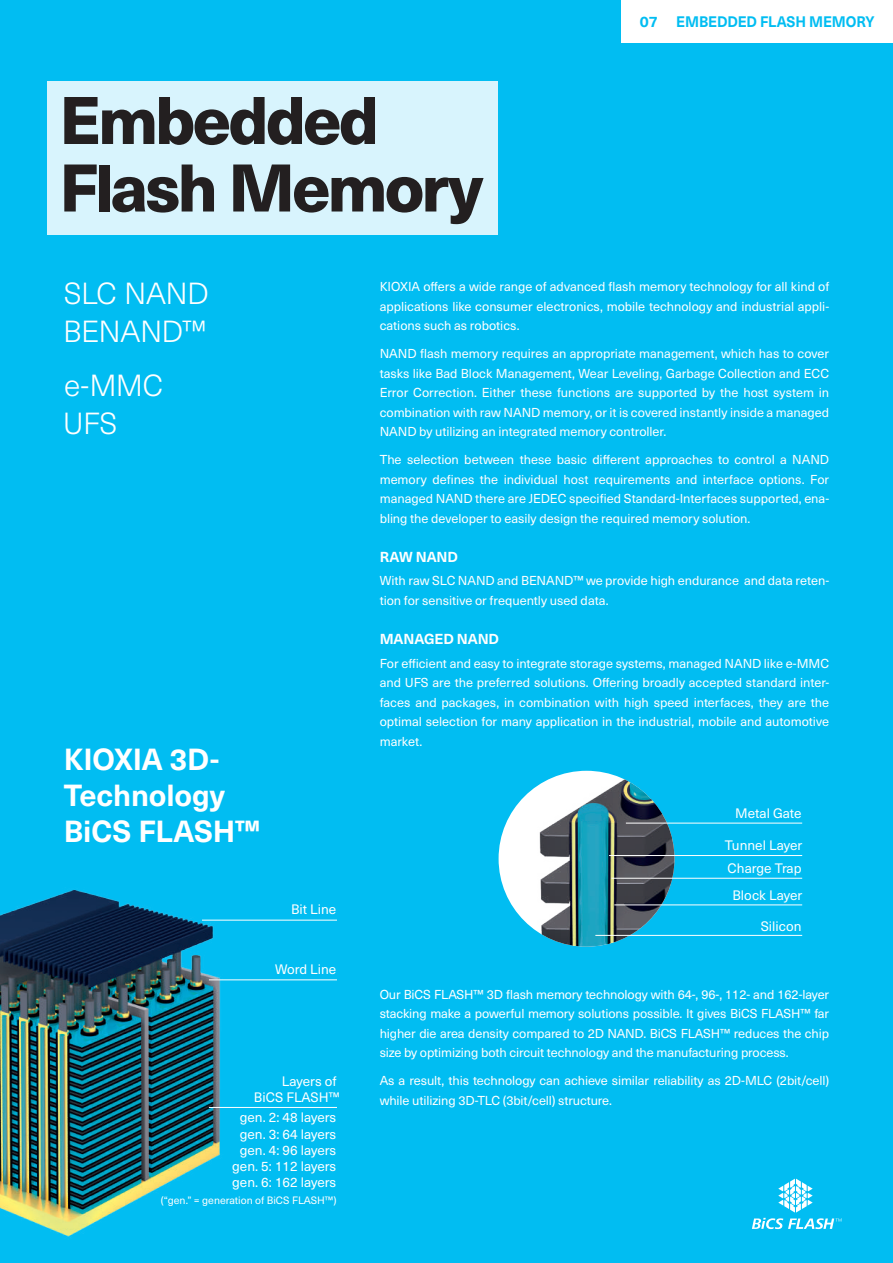
<style>
.page{position:relative;width:893px;height:1263px;background:#01bdf2}
.page>*{position:absolute;margin:0;border:0;box-sizing:border-box;transform-origin:0 0}
.t1{font:800 66px/67.5px "Neue Haas Unica W1 G";letter-spacing:-.045em;color:#231f20}
.t2{font:700 30px/36px "Neue Haas Unica W1 G";letter-spacing:-.01em;color:#fff}
.t3{font:300 30px/37.5px "Neue Haas Unica W1 G";letter-spacing:-.02em;color:#fff}
.t4{font:700 15px "Neue Haas Unica W1 G";letter-spacing:-.01em;color:#01bdf2}
.t5{font:700 14.25px "Neue Haas Unica W1 G";letter-spacing:-.005em;color:#fff}
.t6{font:13.5px/16.2px "Neue Haas Unica W1 G";color:#fff;text-align:right}
.t7{font:12.75px/19.5px "Neue Haas Unica W1 G";letter-spacing:-.005em;color:#fff;text-align:justify}
.t8{font:10.5px "Neue Haas Unica W1 G";color:#fff}
</style>
<div class="page">
<img style="left:0;top:889px;width:276px;height:349px">
<hr style="left:202px;top:920px;width:135px;height:1px;background:#fff">
<img style="left:499px;top:771px;width:175px;height:176px;border-radius:88px">
<hr style="left:595px;top:935px;width:207px;height:1px;background:#fff">
<hr style="left:614px;top:904px;width:188px;height:1px;background:#fff">
<hr style="left:612px;top:878px;width:190px;height:1px;background:#fff">
<hr style="left:609px;top:855px;width:193px;height:1px;background:#fff">
<hr style="left:626px;top:823px;width:176px;height:1px;background:#fff">
<hr style="left:209px;top:979px;width:128px;height:1px;background:#fff">
<div style="left:47px;top:81px;width:450px;height:153px;background:#d8f4fd"></div>
<div style="left:621px;top:0;width:272px;height:43px;background:#fff"></div>
<hr style="left:209px;top:1107px;width:128px;height:1px;background:#fff">
<svg style="left:778px;top:1178px;width:35px;height:34px"></svg>
<svg style="left:752px;top:1218px;width:89px;height:11px"></svg>
<h1 class="t1" style="left:59px;top:82px;width:425px">Embedded<br>Flash Memory</h1>
<p class="t4" style="left:640px;top:10px;width:236px">07 EMBEDDED FLASH MEMORY</p>
<h2 class="t3" style="left:63px;top:273px;width:147px">SLC NAND<br>BENAND™</h2>
<h2 class="t3" style="left:63px;top:365px;width:102px">e-MMC<br>UFS</h2>
<h2 class="t2" style="left:64px;top:740px;width:198px">KIOXIA 3D-<br>Technology<br>BiCS FLASH™</h2>
<p class="t6" style="left:291px;top:901px;width:47px">Bit Line</p>
<p class="t6" style="left:275px;top:960px;width:63px">Word Line</p>
<p class="t6" style="left:254px;top:1072px;width:87px">Layers of<br>BiCS FLASH™</p>
<p class="t6" style="left:232px;top:1109px;width:106px;text-align:center">gen. 2: 48 layers gen. 3: 64 layers gen. 4: 96 layers gen. 5: 112 layers gen. 6: 162 layers</p>
<p class="t8" style="left:161px;top:1192px;width:177px">(“gen.” = generation of BiCS FLASH™)</p>
<p class="t7" style="left:380px;top:276px;width:451px">KIOXIA offers a wide range of advanced flash memory technology for all kind of applications like consumer electronics, mobile technology and industrial appli&shy;cations such as robotics.</p>
<p class="t7" style="left:380px;top:343px;width:451px">NAND flash memory requires an appropriate management, which has to cover tasks like Bad Block Management, Wear Leveling, Garbage Collection and ECC Error Correction. Either these functions are supported by the host system in combination with raw NAND memory, or it is covered instantly inside a managed NAND by utilizing an integrated memory controller.</p>
<p class="t7" style="left:380px;top:449px;width:451px">The selection between these basic different approaches to control a NAND memory defines the individual host requirements and interface options. For managed NAND there are JEDEC specified Standard-Interfaces supported, ena&shy;bling the developer to easily design the required memory solution.</p>
<p class="t5" style="left:380px;top:546px;width:80px">RAW NAND</p>
<p class="t7" style="left:380px;top:570px;width:451px">With raw SLC NAND and BENAND™ we provide high endurance and data reten&shy;tion for sensitive or frequently used data.</p>
<p class="t5" style="left:380px;top:628px;width:121px">MANAGED NAND</p>
<p class="t7" style="left:380px;top:653px;width:451px">For efficient and easy to integrate storage systems, managed NAND like e-MMC and UFS are the preferred solutions. Offering broadly accepted standard inter&shy;faces and packages, in combination with high speed interfaces, they are the optimal selection for many application in the industrial, mobile and automotive market.</p>
<p class="t6" style="left:735px;top:805px;width:68px">Metal Gate</p>
<p class="t6" style="left:725px;top:837px;width:79px">Tunnel Layer</p>
<p class="t6" style="left:728px;top:859px;width:75px">Charge Trap</p>
<p class="t6" style="left:732px;top:886px;width:71px">Block Layer</p>
<p class="t6" style="left:761px;top:917px;width:42px">Silicon</p>
<p class="t7" style="left:380px;top:983px;width:451px">Our BiCS FLASH™ 3D flash memory technology with 64-, 96-, 112- and 162-layer stacking make a powerful memory solutions possible. It gives BiCS FLASH™ far higher die area density compared to 2D NAND. BiCS FLASH™ reduces the chip size by optimizing both circuit technology and the manufacturing process.</p>
<p class="t7" style="left:380px;top:1070px;width:451px">As a result, this technology can achieve similar reliability as 2D-MLC (2bit/cell) while utilizing 3D-TLC (3bit/cell) structure.</p>
</div>
